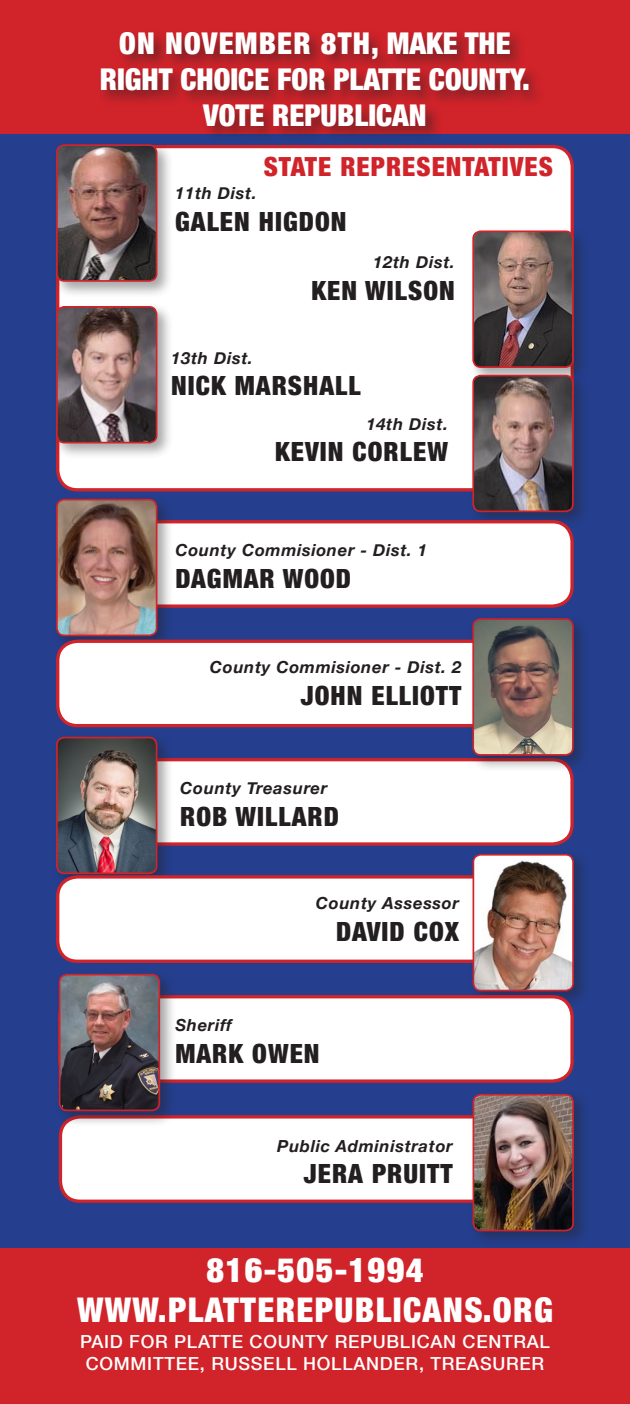
<style>
.page{position:relative;width:630px;height:1404px;background:#253f8e}
.page>*{position:absolute;margin:0;border:0;box-sizing:border-box;transform-origin:0 0}
.t1{font:900 condensed 34px/40.8px "Helvetica Neue";letter-spacing:.04em;color:#fff;text-align:center}
.t2{font:900 condensed 30px/36px "Helvetica Neue";color:#fff;text-align:center}
.t3{font:900 condensed 26.4px "Helvetica Neue";letter-spacing:.04em;color:#231f20}
.t4{font:900 condensed 26.4px "Helvetica Neue";letter-spacing:.04em;color:#d1232a}
.t5{font:500 18px/21.6px "Helvetica Neue";letter-spacing:.04em;color:#fff;text-align:center}
.t6{font:italic 700 16.6px "Helvetica Neue";letter-spacing:.04em;color:#231f20}
</style>
<div class="page">
<div style="left:0;top:0;width:630px;height:133px;background:#d1232a"></div>
<div style="left:97px;top:29px;width:448px;height:114px;background:#231f20;opacity:.5"></div>
<div style="left:58px;top:147px;width:514px;height:343px;background:#fff;border-radius:20px"></div>
<div style="left:52px;top:140px;width:122px;height:159px;background:#231f20;opacity:.4"></div>
<img style="left:57px;top:145px;width:100px;height:136px">
<div style="left:56px;top:144px;width:101px;height:138px;border:2px solid #d1232a;border-radius:7px"></div>
<div style="left:468px;top:226px;width:122px;height:159px;background:#231f20;opacity:.4"></div>
<img style="left:473px;top:231px;width:100px;height:136px">
<div style="left:472px;top:230px;width:102px;height:138px;border:2px solid #d1232a;border-radius:7px"></div>
<div style="left:468px;top:371px;width:122px;height:158px;background:#231f20;opacity:.4"></div>
<img style="left:473px;top:376px;width:100px;height:135px">
<div style="left:472px;top:375px;width:102px;height:137px;border:2px solid #d1232a;border-radius:7px"></div>
<div style="left:52px;top:302px;width:122px;height:158px;background:#231f20;opacity:.4"></div>
<img style="left:57px;top:307px;width:100px;height:136px">
<div style="left:56px;top:306px;width:101px;height:137px;border:2px solid #d1232a;border-radius:7px"></div>
<div style="left:60px;top:1117px;width:512px;height:84px;background:#fff;border-radius:20px"></div>
<div style="left:59px;top:1115px;width:515px;height:88px;border:3px solid #d1232a;border-radius:20px"></div>
<div style="left:468px;top:1090px;width:122px;height:158px;background:#231f20;opacity:.4"></div>
<img style="left:473px;top:1095px;width:100px;height:135px">
<div style="left:473px;top:1094px;width:101px;height:137px;border:2px solid #d1232a;border-radius:7px"></div>
<div style="left:60px;top:522px;width:512px;height:84px;background:#fff;border-radius:20px"></div>
<div style="left:58px;top:520px;width:516px;height:88px;border:3px solid #d1232a;border-radius:20px"></div>
<div style="left:60px;top:760px;width:512px;height:84px;background:#fff;border-radius:20px"></div>
<div style="left:58px;top:758px;width:516px;height:88px;border:3px solid #d1232a;border-radius:20px"></div>
<div style="left:52px;top:495px;width:122px;height:158px;background:#231f20;opacity:.4"></div>
<img style="left:57px;top:500px;width:100px;height:135px">
<div style="left:56px;top:499px;width:101px;height:137px;border:2px solid #d1232a;border-radius:7px"></div>
<div style="left:52px;top:733px;width:122px;height:158px;background:#231f20;opacity:.4"></div>
<img style="left:57px;top:738px;width:100px;height:135px">
<div style="left:56px;top:737px;width:101px;height:137px;border:2px solid #d1232a;border-radius:7px"></div>
<div style="left:58px;top:641px;width:514px;height:85px;background:#fff;border-radius:20px"></div>
<div style="left:56px;top:640px;width:518px;height:87px;border:3px solid #d1232a;border-radius:20px"></div>
<div style="left:468px;top:614px;width:122px;height:159px;background:#231f20;opacity:.4"></div>
<img style="left:473px;top:619px;width:100px;height:136px">
<div style="left:472px;top:618px;width:102px;height:138px;border:2px solid #d1232a;border-radius:7px"></div>
<div style="left:58px;top:877px;width:514px;height:84px;background:#fff;border-radius:20px"></div>
<div style="left:56px;top:875px;width:518px;height:88px;border:3px solid #d1232a;border-radius:20px"></div>
<div style="left:468px;top:850px;width:122px;height:158px;background:#231f20;opacity:.4"></div>
<img style="left:473px;top:855px;width:100px;height:136px">
<div style="left:473px;top:854px;width:101px;height:137px;border:2px solid #d1232a;border-radius:7px"></div>
<div style="left:60px;top:997px;width:512px;height:84px;background:#fff;border-radius:20px"></div>
<div style="left:58px;top:995px;width:516px;height:88px;border:3px solid #d1232a;border-radius:20px"></div>
<div style="left:55px;top:970px;width:121px;height:158px;background:#231f20;opacity:.4"></div>
<img style="left:60px;top:975px;width:99px;height:135px">
<div style="left:59px;top:974px;width:101px;height:137px;border:2px solid #d1232a;border-radius:7px"></div>
<div style="left:0;top:1248px;width:630px;height:156px;background:#d1232a"></div>
<h2 class="t2" style="left:100px;top:25px;width:432px">ON NOVEMBER 8TH, MAKE THE<br>RIGHT CHOICE FOR PLATTE COUNTY.<br>VOTE REPUBLICAN</h2>
<h3 class="t4" style="left:264px;top:150px;width:291px">STATE REPRESENTATIVES</h3>
<p class="t6" style="left:175px;top:183px;width:83px">11th Dist.</p>
<h3 class="t3" style="left:175px;top:205px;width:173px">GALEN HIGDON</h3>
<p class="t6" style="left:373px;top:252px;width:83px">12th Dist.</p>
<h3 class="t3" style="left:312px;top:274px;width:145px">KEN WILSON</h3>
<p class="t6" style="left:171px;top:348px;width:83px">13th Dist.</p>
<h3 class="t3" style="left:171px;top:370px;width:191px">NICK MARSHALL</h3>
<p class="t6" style="left:366px;top:413px;width:83px">14th Dist.</p>
<h3 class="t3" style="left:275px;top:436px;width:174px">KEVIN CORLEW</h3>
<p class="t6" style="left:175px;top:540px;width:253px">County Commisioner - Dist. 1</p>
<h3 class="t3" style="left:175px;top:563px;width:177px">DAGMAR WOOD</h3>
<p class="t6" style="left:210px;top:657px;width:253px">County Commisioner - Dist. 2</p>
<h3 class="t3" style="left:301px;top:679px;width:162px">JOHN ELLIOTT</h3>
<p class="t6" style="left:180px;top:778px;width:148px">County Treasurer</p>
<h3 class="t3" style="left:180px;top:800px;width:160px">ROB WILLARD</h3>
<p class="t6" style="left:316px;top:893px;width:145px">County Assessor</p>
<h3 class="t3" style="left:336px;top:915px;width:124px">DAVID COX</h3>
<p class="t6" style="left:175px;top:1015px;width:58px">Sheriff</p>
<h3 class="t3" style="left:175px;top:1038px;width:146px">MARK OWEN</h3>
<p class="t6" style="left:277px;top:1135px;width:177px">Public Administrator</p>
<h3 class="t3" style="left:304px;top:1158px;width:150px">JERA PRUITT</h3>
<h1 class="t1" style="left:77px;top:1248px;width:478px">816-505-1994<br>WWW.PLATTEREPUBLICANS.ORG</h1>
<p class="t5" style="left:80px;top:1331px;width:471px">PAID FOR PLATTE COUNTY REPUBLICAN CENTRAL<br>COMMITTEE, RUSSELL HOLLANDER, TREASURER</p>
</div>
